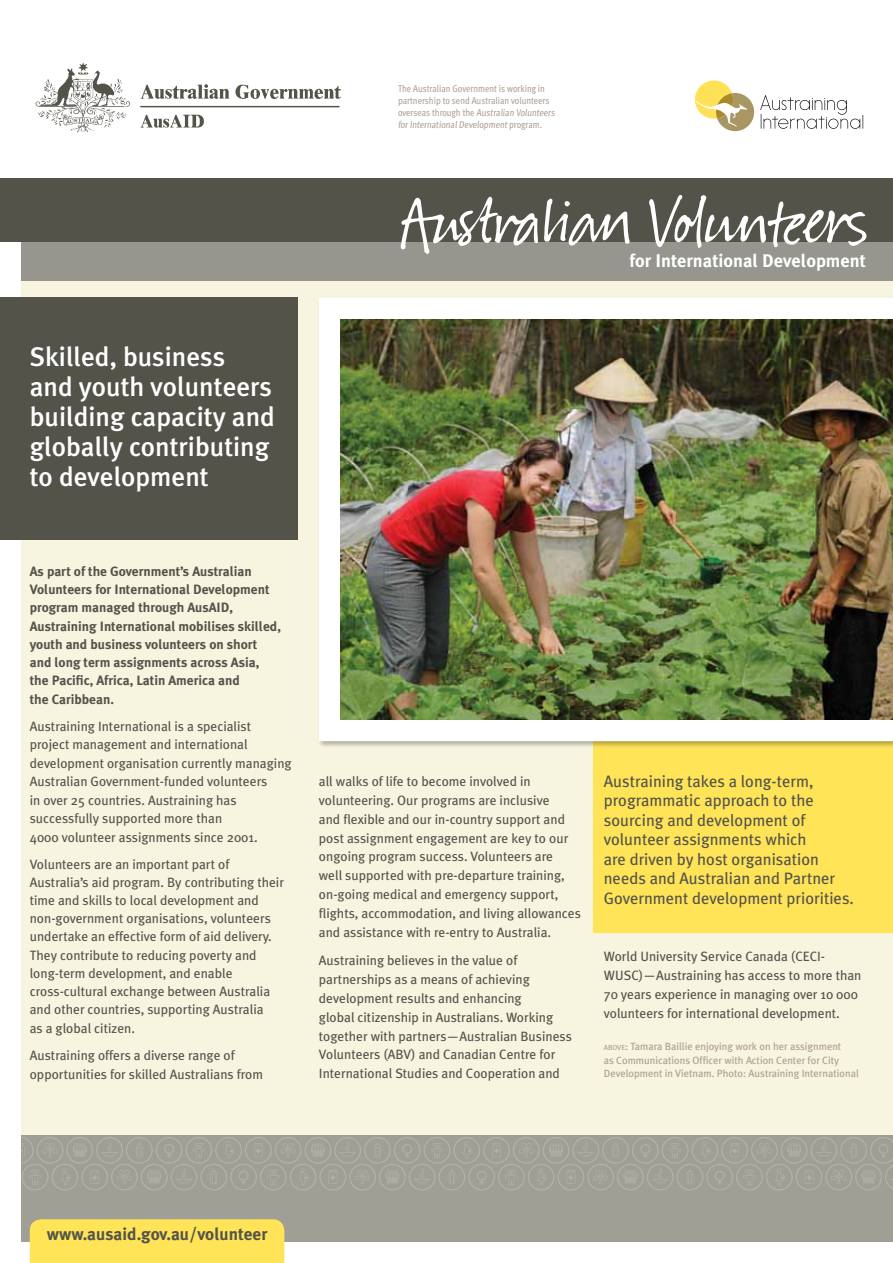
<style>
.page{position:relative;width:893px;height:1263px;background:#fff}
.page>*{position:absolute;margin:0;border:0;box-sizing:border-box;transform-origin:0 0}
.t1{font:82.95px "Suomi Hand Script";color:#fff}
.t2{font:500 27px/30px "Meta Plus";color:#fff}
.t3{font:700 18.3px "Meta Plus";color:#fff}
.t4{font:700 17.25px "Meta Plus";color:#54534a}
.t5{font:16.5px/19.5px "Meta Plus";color:#54534a}
.t6{font:13.5px/18.9px "Meta Plus";color:#54534a}
.t7{font:700 13.5px/18.1px "Meta Plus";color:#54534a}
.t8{font:10.5px/13.5px "Meta Plus";color:#ab9c8f}
.t9{font:9.9px/11.9px "Meta Cond";color:#ab9c8f}
.s1{font-family:"Meta Plus Book Caps";font-size:7.35px}
.s2{font-family:"Meta Plus Book Caps"}
</style>
<div class="page">
<div style="left:21px;top:281px;width:872px;height:960px;background:#f7f4e0"></div>
<div style="left:21px;top:1135px;width:872px;height:106px;background:#9f9f96"></div>
<div style="left:0;top:298px;width:298px;height:242px;background:#54534a"></div>
<svg style="left:21px;top:1137px;width:872px;height:53px"></svg>
<div style="left:593px;top:741px;width:300px;height:191px;background:#ffe458"></div>
<div style="left:317px;top:296px;width:576px;height:452px;background:#000;opacity:.3"></div>
<div style="left:319px;top:298px;width:574px;height:443px;background:#fff"></div>
<img style="left:341px;top:319px;width:552px;height:400px">
<div style="left:30px;top:1219px;width:254px;height:44px;background:#ffe458"></div>
<div style="left:0;top:179px;width:893px;height:63px;background:#54534a"></div>
<div style="left:21px;top:242px;width:872px;height:39px;background:#96968e"></div>
<svg style="left:695px;top:80px;width:168px;height:51px"></svg>
<img style="left:36px;top:63px;width:305px;height:70px">
<p class="t9" style="left:398px;top:83px;width:160px">The Australian Government is working in partnership to send Australian volunteers overseas through the Australian Volunteers for International Developmentprogram.</p>
<h1 class="t1" style="left:400px;top:180px;width:469px">Australian Volunteers</h1>
<h3 class="t3" style="left:629px;top:250px;width:238px">for International Development</h3>
<h2 class="t2" style="left:30px;top:341px;width:247px">Skilled, business and youth volunteers building capacity and globally contributing to development</h2>
<p class="t7" style="left:30px;top:562px;width:253px">As part of the Government’s Australian Volunteers for International Development program managed through AusAID, Austraining International mobilises skilled, youth and business volunteers on short and long term assignments across Asia, the Pacific, Africa, Latin America and<br>the Caribbean.</p>
<p class="t6" style="left:30px;top:717px;width:263px;line-height:18.5px">Austraining International is a specialist project management and international development organisation currently managing Australian Government-funded volunteers<br>in over 25 countries. Austraining has successfully supported more than<br>4000 volunteer assignments since 2001.</p>
<p class="t6" style="left:30px;top:854px;width:256px;line-height:18.3px">Volunteers are an important part of Australia’s aid program. By contributing their time and skills to local development and non-government organisations, volunteers undertake an effective form of aid delivery.<br>They contribute to reducing poverty and long-term development, and enable cross-cultural exchange between Australia and other countries, supporting Australia<br>as a global citizen.</p>
<p class="t6" style="left:30px;top:1046px;width:235px">Austraining offers a diverse range of opportunities for skilled Australians from</p>
<p class="t5" style="left:604px;top:771px;width:252px">Austraining takes a long-term, programmatic approach to the sourcing and development of volunteer assignments which<br>are driven by host organisation needs and Australian and Partner<br>Government development priorities.</p>
<p class="t6" style="left:319px;top:772px;width:263px">all walks of life to become involved in volunteering. Our programs are inclusive<br>and flexible and our in-country support and post assignment engagement are key to our ongoing program success. Volunteers are<br>well supported with pre-departure training, on-going medical and emergency support, flights, accommodation, and living allowances and assistance with re-entry to Australia.</p>
<p class="t6" style="left:319px;top:950px;width:255px">Austraining believes in the value of partnerships as a means of achieving development results and enhancing<br>global citizenship in Australians. Working together with partners—Australian Business Volunteers (ABV) and Canadian Centre for International Studies and Cooperation and</p>
<p class="t6" style="left:604px;top:947px;width:259px">World University Service Canada (CECI-WUSC)—Austraining has access to more than 70 years experience in managing over 10 000 volunteers for international development.</p>
<p class="t8" style="left:604px;top:1040px;width:256px"><span class="s1">ABOVE</span><span class="s2">:</span> Tamara Baillie enjoying work on her assignment<br>as Communications Officer with Action Center for City<br>Development in Vietnam. Photo: Austraining International</p>
<p class="t4" style="left:47px;top:1224px;width:222px">www.ausaid.gov.au/volunteer</p>
</div>
